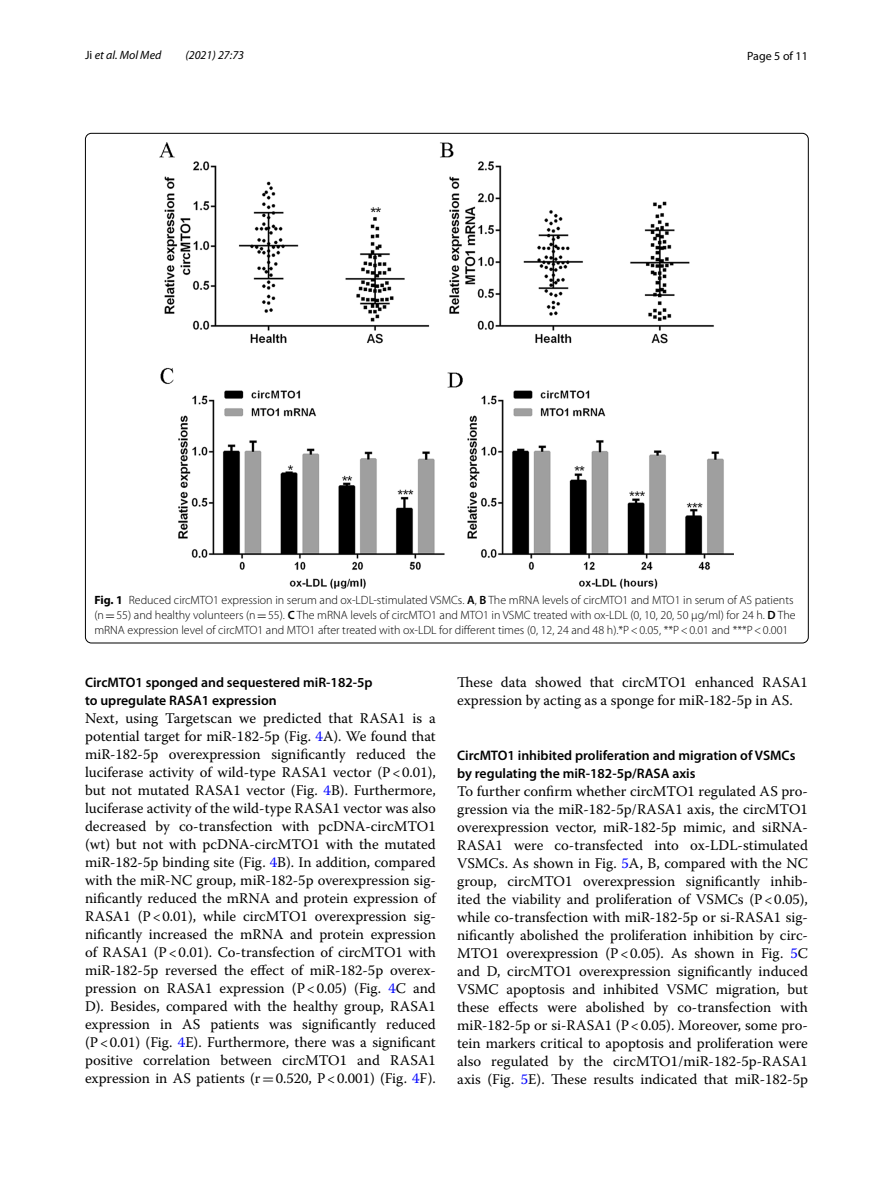
<style>
.page{position:relative;width:893px;height:1187px;background:#fff}
.page>*{position:absolute;margin:0;border:0;box-sizing:border-box;transform-origin:0 0}
.t1{font:14.7px/18px "Warnock Pro";color:#000;text-align:justify}
.t2{font:600 13.8px/18px "Myriad Pro";color:#000}
.t3{font:300 12px/15px "Myriad Pro";color:#000}
.t4{font:italic 12px "Myriad Pro";color:#000}
.t5{font:12px "Myriad Pro";color:#000}
.s1{font-style:normal}
.s2{font-weight:700}
.s3{font-weight:600}
.s4{font-family:"MTSY";font-weight:400}
.s5{color:#00f}
.s6{font-family:"MTSY"}
</style>
<div class="page">
<img style="left:160px;top:142px;width:574px;height:446px">
<p class="t4" style="left:85px;top:48px;width:78px"><span class="s1">Ji</span> et al. Mol Med</p>
<p class="t4" style="left:185px;top:48px;width:60px">(2021) 27:73</p>
<p class="t5" style="left:747px;top:48px;width:62px">Page 5 of 11</p>
<p class="t3" style="left:94px;top:592px;width:703px"><span class="s2">Fig. 1</span> Reduced circMTO1 expression in serum and ox-LDL-stimulated VSMCs. <span class="s3">A</span>, <span class="s3">B</span> The mRNA levels of circMTO1 and MTO1 in serum of AS patients (n<span class="s4">=</span>55) and healthy volunteers (n<span class="s4">=</span>55). <span class="s3">C</span> The mRNA levels of circMTO1 and MTO1 in VSMC treated with ox-LDL (0, 10, 20, 50 μg/ml) for 24 h. <span class="s3">D</span> The mRNA expression level of circMTO1 and MTO1 after treated with ox-LDL for different times (0, 12, 24 and 48 h).*P&lt;0.05, **P&lt;0.01 and ***P&lt;0.001</p>
<p class="t2" style="left:85px;top:672px;width:289px">CircMTO1 sponged and sequestered miR‑182‑5p to upregulate RASA1 expression</p>
<p class="t1" style="left:85px;top:708px;width:352px">Next, using Targetscan we predicted that RASA1 is a potential target for miR-182-5p (Fig. <span class="s5">4</span>A). We found that miR-182-5p overexpression significantly reduced the luciferase activity of wild-type RASA1 vector (P&lt;0.01), but not mutated RASA1 vector (Fig. <span class="s5">4</span>B). Furthermore, luciferase activity of the wild-type RASA1 vector was also decreased by co-transfection with pcDNA-circMTO1 (wt) but not with pcDNA-circMTO1 with the mutated miR-182-5p binding site (Fig. <span class="s5">4</span>B). In addition, compared with the miR-NC group, miR-182-5p overexpression sig&shy;nificantly reduced the mRNA and protein expression of RASA1 (P&lt;0.01), while circMTO1 overexpression sig&shy;nificantly increased the mRNA and protein expression of RASA1 (P&lt;0.01). Co-transfection of circMTO1 with miR-182-5p reversed the effect of miR-182-5p overex&shy;pression on RASA1 expression (P&lt;0.05) (Fig. <span class="s5">4</span>C and D). Besides, compared with the healthy group, RASA1 expression in AS patients was significantly reduced (P&lt;0.01) (Fig. <span class="s5">4</span>E). Furthermore, there was a significant positive correlation between circMTO1 and RASA1 expression in AS patients (r<span class="s6">=</span>0.520, P&lt;0.001) (Fig. <span class="s5">4</span>F).</p>
<p class="t1" style="left:457px;top:672px;width:352px">These data showed that circMTO1 enhanced RASA1 expression by acting as a sponge for miR-182-5p in AS.</p>
<p class="t2" style="left:457px;top:745px;width:340px">CircMTO1 inhibited proliferation and migration of VSMCs by regulating the miR‑182‑5p/RASA axis</p>
<p class="t1" style="left:457px;top:781px;width:352px">To further confirm whether circMTO1 regulated AS pro&shy;gression via the miR-182-5p/RASA1 axis, the circMTO1 overexpression vector, miR-182-5p mimic, and siRNA-RASA1 were co-transfected into ox-LDL-stimulated VSMCs. As shown in Fig. <span class="s5">5</span>A, B, compared with the NC group, circMTO1 overexpression significantly inhib&shy;ited the viability and proliferation of VSMCs (P&lt;0.05), while co-transfection with miR-182-5p or si-RASA1 sig&shy;nificantly abolished the proliferation inhibition by circ-MTO1 overexpression (P&lt;0.05). As shown in Fig. <span class="s5">5</span>C and D, circMTO1 overexpression significantly induced VSMC apoptosis and inhibited VSMC migration, but these effects were abolished by co-transfection with miR-182-5p or si-RASA1 (P&lt;0.05). Moreover, some pro&shy;tein markers critical to apoptosis and proliferation were also regulated by the circMTO1/miR-182-5p-RASA1 axis (Fig. <span class="s5">5</span>E). These results indicated that miR-182-5p</p>
</div>
